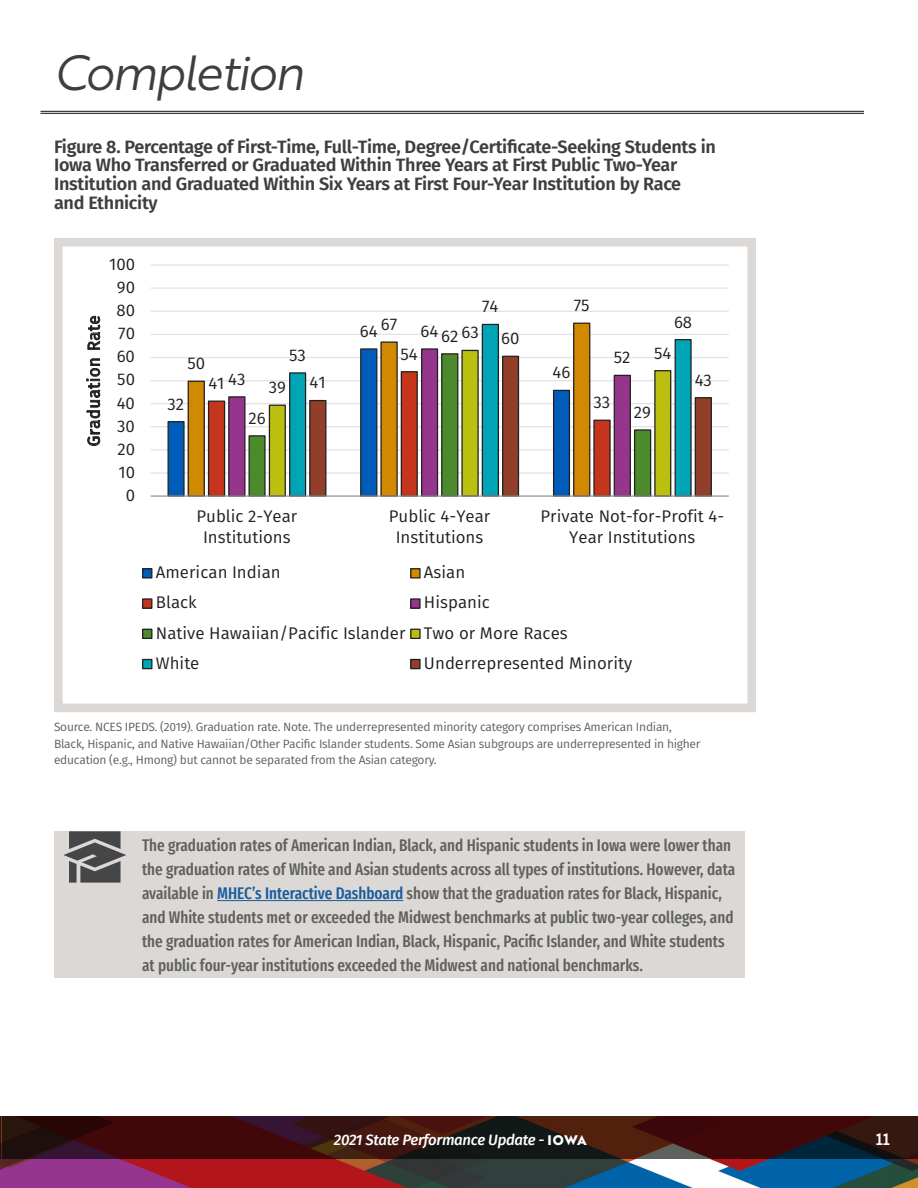
<style>
.page{position:relative;width:918px;height:1188px;background:#fff}
.page>*{position:absolute;margin:0;border:0;box-sizing:border-box;transform-origin:0 0}
.Heading_1{font:48px "Brother 1816 Book Italic";letter-spacing:-.05em;color:#3e3e3f}
.Takeaway_Highlight{font:600 18px/18.8px "Fira Sans";letter-spacing:-.015em;color:#3e3e3f}
.t1{font:16.8px/20.2px "Fira Sans";color:#231f20;text-align:center}
.t2{font:16.8px "Fira Sans";letter-spacing:.025em;color:#231f20}
.Takeaway_Highlight-2{font:500 extra-condensed 16.5px/24px "Fira Sans";color:#5e615c}
.t3{font:800 16.5px "Nexa Slab";color:#fff}
.t4{font:italic 500 15px "Fira Sans";letter-spacing:-.02em;color:#fff}
.Source_for_Figure{font:12px/16.5px "Fira Sans";letter-spacing:-.02em;color:#5e615c}
.s1{color:#175d9e}
.s2{font-family:"Brother 1816 Extra";font-weight:700;font-style:normal;font-size:13.5px}
</style>
<div class="page">
<img style="left:0;top:1116px;width:918px;height:72px">
<svg style="left:2px;top:1116px;width:916px;height:43px;background:#361211"></svg>
<hr style="left:0;top:1116px;width:1px;height:43px;background:#5e615c">
<svg style="left:54px;top:238px;width:702px;height:474px"></svg>
<div style="left:54px;top:831px;width:690px;height:146px;background:#dcd8d5"></div>
<svg style="left:63px;top:831px;width:63px;height:52px"></svg>
<hr style="left:40px;top:111px;width:824px;height:1px;background:#3e3e3f">
<hr style="left:40px;top:113px;width:824px;height:1px;background:#3e3e3f">
<hr style="left:217px;top:900px;width:186px;height:1px;background:#175d9e">
<p class="Heading_1" style="left:54px;top:37px;width:251px">Completion</p>
<p class="Takeaway_Highlight" style="left:54px;top:136px;width:663px">Figure 8. Percentage of First-Time, Full-Time, Degree/Certificate-Seeking Students in Iowa Who Transferred or Graduated Within Three Years at First Public Two-Year Institution and Graduated Within Six Years at First Four-Year Institution by Race and Ethnicity</p>
<p class="t1" style="left:109px;top:254px;width:28px">100</p>
<p class="t2" style="left:81px;top:446px;width:133px;rotate:-90deg">Graduation Rate</p>
<p class="t1" style="left:117px;top:277px;width:20px">90</p>
<p class="t1" style="left:116px;top:300px;width:20px">80</p>
<p class="t1" style="left:118px;top:323px;width:18px">70</p>
<p class="t1" style="left:117px;top:346px;width:20px">60</p>
<p class="t1" style="left:117px;top:369px;width:19px">50</p>
<p class="t1" style="left:117px;top:392px;width:20px">40</p>
<p class="t1" style="left:117px;top:415px;width:19px">30</p>
<p class="t1" style="left:117px;top:438px;width:19px">20</p>
<p class="t1" style="left:118px;top:461px;width:18px">10</p>
<p class="t1" style="left:126px;top:485px;width:11px">0</p>
<p class="t1" style="left:482px;top:296px;width:18px">74</p>
<p class="t1" style="left:574px;top:295px;width:17px">75</p>
<p class="t1" style="left:381px;top:314px;width:18px">67</p>
<p class="t1" style="left:360px;top:321px;width:19px">64</p>
<p class="t1" style="left:421px;top:321px;width:19px">64</p>
<p class="t1" style="left:461px;top:322px;width:19px">63</p>
<p class="t1" style="left:441px;top:325px;width:19px">62</p>
<p class="t1" style="left:501px;top:328px;width:20px">60</p>
<p class="t1" style="left:674px;top:311px;width:20px">68</p>
<p class="t1" style="left:187px;top:353px;width:19px">50</p>
<p class="t1" style="left:228px;top:369px;width:19px">43</p>
<p class="t1" style="left:208px;top:373px;width:18px">41</p>
<p class="t1" style="left:289px;top:344px;width:18px">53</p>
<p class="t1" style="left:654px;top:342px;width:19px">54</p>
<p class="t1" style="left:401px;top:343px;width:19px">54</p>
<p class="t1" style="left:614px;top:347px;width:18px">52</p>
<p class="t1" style="left:269px;top:377px;width:19px">39</p>
<p class="t1" style="left:310px;top:372px;width:18px">41</p>
<p class="t1" style="left:552px;top:362px;width:19px">46</p>
<p class="t1" style="left:695px;top:369px;width:19px">43</p>
<p class="t1" style="left:168px;top:393px;width:18px">32</p>
<p class="t1" style="left:248px;top:407px;width:19px">26</p>
<p class="t1" style="left:594px;top:392px;width:18px">33</p>
<p class="t1" style="left:634px;top:402px;width:19px">29</p>
<p class="t1" style="left:196px;top:506px;width:103px">Public 2-Year<br>Institutions</p>
<p class="t1" style="left:389px;top:506px;width:103px">Public 4-Year<br>Institutions</p>
<p class="t1" style="left:540px;top:506px;width:185px">Private Not-for-Profit 4-<br>Year Institutions</p>
<p class="t1" style="left:156px;top:562px;width:126px">American Indian</p>
<p class="t1" style="left:424px;top:562px;width:43px">Asian</p>
<p class="t1" style="left:156px;top:592px;width:43px">Black</p>
<p class="t1" style="left:156px;top:587px;width:413px;line-height:30.3px;text-align:left;text-indent:268px">Hispanic<br>Native Hawaiian/Pacific Islander Two or More Races<br>White</p>
<p class="t1" style="left:424px;top:653px;width:210px">Underrepresented Minority</p>
<p class="Source_for_Figure" style="left:54px;top:719px;width:648px">Source. NCES IPEDS. (2019). Graduation rate. Note. The underrepresented minority category comprises American Indian,<br>Black, Hispanic, and Native Hawaiian/Other Pacific Islander students. Some Asian subgroups are underrepresented in higher education (e.g., Hmong) but cannot be separated from the Asian category.</p>
<p class="Takeaway_Highlight-2" style="left:142px;top:833px;width:595px">The graduation rates of American Indian, Black, and Hispanic students in Iowa were lower than the graduation rates of White and Asian students across all types of institutions. However, data available in <span class="s1">MHEC’s Interactive Dashboard</span> show that the graduation rates for Black, Hispanic, and White students met or exceeded the Midwest benchmarks at public two-year colleges, and the graduation rates for American Indian, Black, Hispanic, Pacific Islander, and White students at public four-year institutions exceeded the Midwest and national benchmarks.</p>
<p class="t4" style="left:334px;top:1128px;width:255px">2021 State Performance Update - <span class="s2">IOWA</span></p>
<p class="t3" style="left:876px;top:1129px;width:15px">11</p>
</div>
